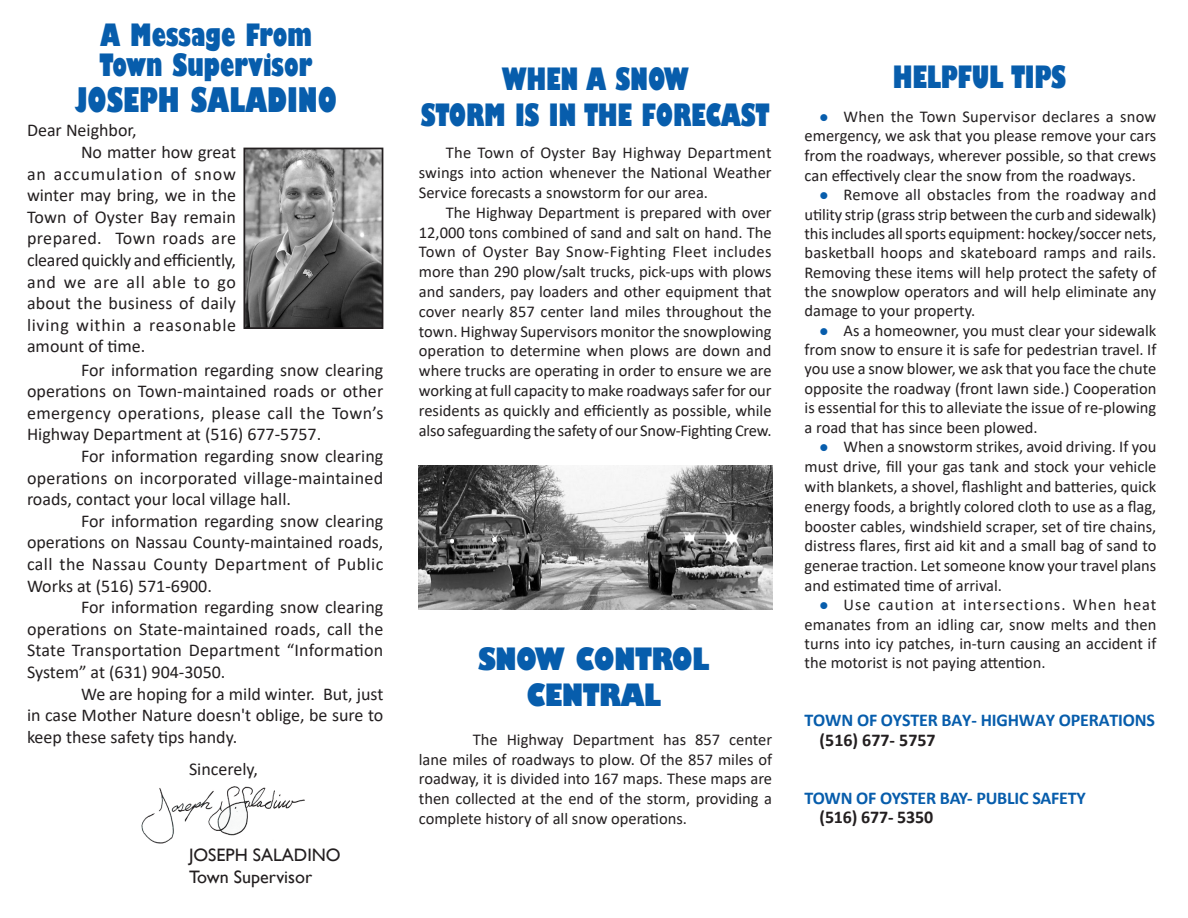
<style>
.page{position:relative;width:1188px;height:918px;background:#fff}
.page>*{position:absolute;margin:0;border:0;box-sizing:border-box;transform-origin:0 0}
.t1{font:800 condensed 33px "Gill Sans";color:#075dac}
.t2{font:800 condensed 30px "Gill Sans";letter-spacing:-.01em;color:#075dac}
.t3{font:800 condensed 30px/36px "Gill Sans";letter-spacing:-.01em;color:#075dac;text-align:center;scale:1.2 1}
.t4{font:18px/21.6px "Calibri";color:#231f20;text-align:justify}
.t5{font:700 18px "Calibri";letter-spacing:-.01em;color:#075dac}
.t6{font:18px "Gill Sans";color:#231f20}
.t7{font:700 18px "Calibri";letter-spacing:-.005em;color:#231f20}
.t8{font:16.5px/19.8px "Calibri";color:#231f20;text-align:justify}
.s1{color:#075dac}
</style>
<div class="page">
<img style="left:246px;top:151px;width:134px;height:175px">
<div style="left:243px;top:148px;width:140px;height:181px;border:2px solid #231f20"></div>
<img style="left:141px;top:786px;width:164px;height:58px">
<img style="left:419px;top:465px;width:353px;height:145px">
<p class="t2" style="left:100px;top:16px;width:213px">A Message From</p>
<p class="t2" style="left:100px;top:46px;width:214px">Town Supervisor</p>
<p class="t1" style="left:75px;top:79px;width:264px">JOSEPH SALADINO</p>
<p class="t4" style="left:27px;top:119px;width:111px">Dear Neighbor,</p>
<p class="t4" style="left:27px;top:141px;width:211px;text-indent:54px">No matter how great an accumulation of snow winter may bring, we in the Town of Oyster Bay remain prepared. Town roads are cleared quickly and efficiently, and we are all able to go about the business of daily living within a reasonable amount of time.</p>
<p class="t4" style="left:27px;top:358px;width:358px;text-indent:54px">For information regarding snow clearing operations on Town-maintained roads or other emergency operations, please call the Town’s Highway Department at (516) 677-5757.</p>
<p class="t4" style="left:27px;top:445px;width:358px;text-indent:54px">For information regarding snow clearing operations on incorporated village-maintained roads, contact your local village hall.</p>
<p class="t4" style="left:27px;top:510px;width:358px;text-indent:54px">For information regarding snow clearing operations on Nassau County-maintained roads, call the Nassau County Department of Public Works at (516) 571-6900.</p>
<p class="t4" style="left:27px;top:596px;width:358px;text-indent:54px">For information regarding snow clearing operations on State-maintained roads, call the State Transportation Department “Information System” at (631) 904-3050.</p>
<p class="t4" style="left:27px;top:682px;width:358px;text-indent:54px">We are hoping for a mild winter. But, just in case Mother Nature doesn't oblige, be sure to keep these safety tips handy.</p>
<p class="t4" style="left:189px;top:758px;width:70px">Sincerely,</p>
<p class="t6" style="left:189px;top:845px;width:153px">JOSEPH SALADINO</p>
<p class="t6" style="left:189px;top:866px;width:125px">Town Supervisor</p>
<p class="t2" style="left:893px;top:58px;width:175px">HELPFUL TIPS</p>
<p class="t2" style="left:502px;top:60px;width:189px">WHEN A SNOW</p>
<p class="t2" style="left:421px;top:96px;width:350px">STORM IS IN THE FORECAST</p>
<p class="t8" style="left:805px;top:106px;width:353px;text-indent:15px"><span class="s1">●</span> When the Town Supervisor declares a snow emergency, we ask that you please remove your cars from the roadways, wherever possible, so that crews can effectively clear the snow from the roadways.</p>
<p class="t8" style="left:805px;top:185px;width:353px;line-height:19.4px;text-indent:15px"><span class="s1">●</span> Remove all obstacles from the roadway and utility strip (grass strip between the curb and sidewalk) this includes all sports equipment: hockey/soccer nets, basketball hoops and skateboard ramps and rails.<br>Removing these items will help protect the safety of the snowplow operators and will help eliminate any damage to your property.</p>
<p class="t8" style="left:805px;top:320px;width:353px;line-height:19.4px;text-indent:15px"><span class="s1">●</span> As a homeowner, you must clear your sidewalk from snow to ensure it is safe for pedestrian travel. If you use a snow blower, we ask that you face the chute opposite the roadway (front lawn side.) Cooperation is essential for this to alleviate the issue of re-plowing a road that has since been plowed.</p>
<p class="t8" style="left:805px;top:437px;width:353px;text-indent:15px"><span class="s1">●</span> When a snowstorm strikes, avoid driving. If you must drive, fill your gas tank and stock your vehicle with blankets, a shovel, flashlight and batteries, quick energy foods, a brightly colored cloth to use as a flag, booster cables, windshield scraper, set of tire chains, distress flares, first aid kit and a small bag of sand to generae traction. Let someone know your travel plans and estimated time of arrival.</p>
<p class="t8" style="left:805px;top:595px;width:353px;line-height:19.4px;text-indent:15px"><span class="s1">●</span> Use caution at intersections. When heat emanates from an idling car, snow melts and then turns into icy patches, in-turn causing an accident if the motorist is not paying attention.</p>
<p class="t8" style="left:419px;top:143px;width:354px;text-indent:27px">The Town of Oyster Bay Highway Department swings into action whenever the National Weather Service forecasts a snowstorm for our area.</p>
<p class="t8" style="left:419px;top:202px;width:354px;text-indent:27px">The Highway Department is prepared with over 12,000 tons combined of sand and salt on hand. The Town of Oyster Bay Snow-Fighting Fleet includes more than 290 plow/salt trucks, pick-ups with plows and sanders, pay loaders and other equipment that cover nearly 857 center land miles throughout the town. Highway Supervisors monitor the snowplowing operation to determine when plows are down and where trucks are operating in order to ensure we are working at full capacity to make roadways safer for our residents as quickly and efficiently as possible, while also safeguarding the safety of our Snow-Fighting Crew.</p>
<p class="t3" style="left:478px;top:642px;width:194px">SNOW CONTROL<br>CENTRAL</p>
<p class="t8" style="left:419px;top:729px;width:355px;text-indent:54px">The Highway Department has 857 center lane miles of roadways to plow. Of the 857 miles of roadway, it is divided into 167 maps. These maps are then collected at the end of the storm, providing a complete history of all snow operations.</p>
<p class="t5" style="left:805px;top:708px;width:352px">TOWN OF OYSTER BAY- HIGHWAY OPERATIONS</p>
<p class="t7" style="left:820px;top:727px;width:118px">(516) 677- 5757</p>
<p class="t5" style="left:805px;top:785px;width:283px">TOWN OF OYSTER BAY- PUBLIC SAFETY</p>
<p class="t7" style="left:820px;top:804px;width:115px">(516) 677- 5350</p>
</div>
